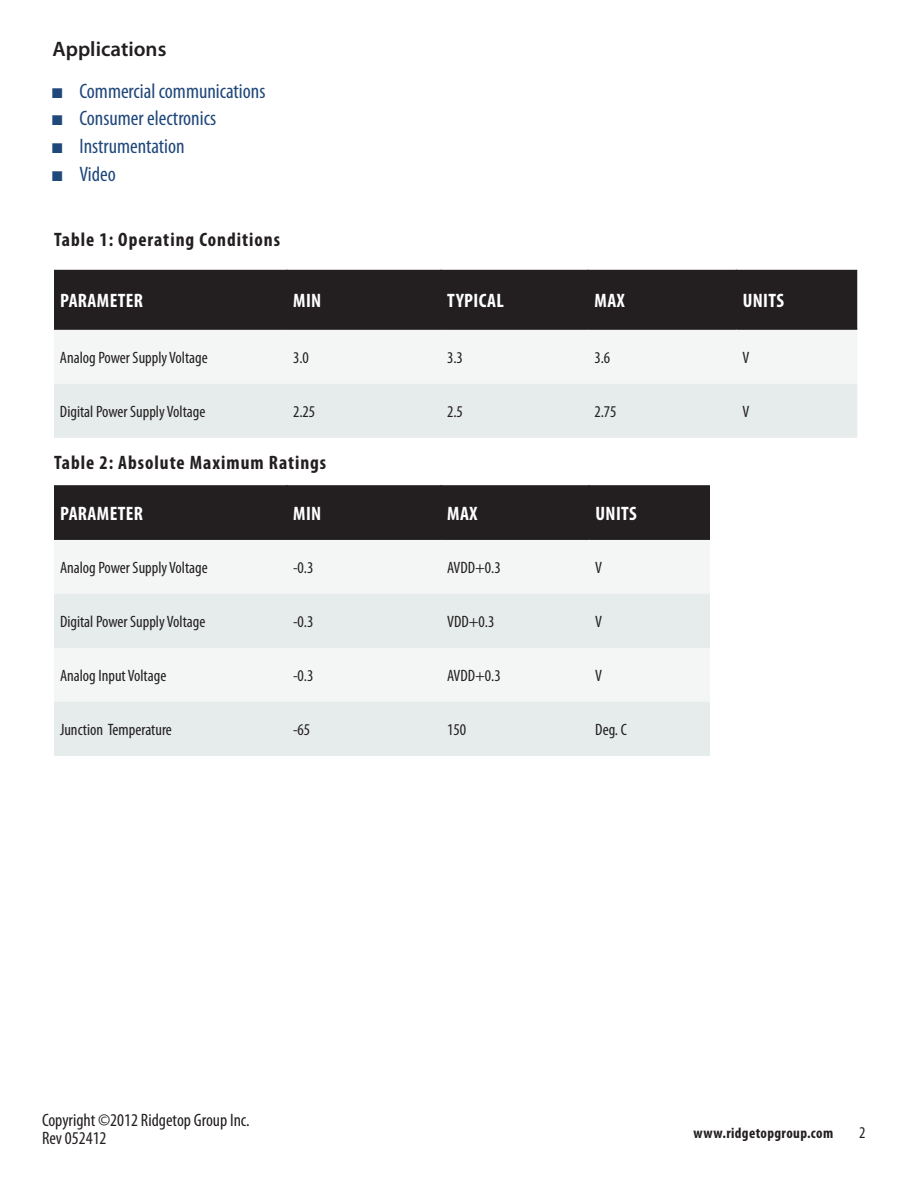
<style>
.page{position:relative;width:918px;height:1188px;background:#fff}
.page>*{position:absolute;margin:0;border:0;box-sizing:border-box;transform-origin:0 0}
.t1{font:condensed 21px "Myriad Pro";color:#20487b}
.Heading__Datasheet{font:600 21px "Myriad Pro";color:#231f20}
.Table_Caption{font:700 condensed 19.5px "Myriad Pro";letter-spacing:.05em;color:#231f20}
.t2{font:700 condensed 19.5px "Myriad Pro";letter-spacing:.02em;color:#fff}
.t3{font:condensed 18px/18px "Myriad Pro";color:#231f20}
.Table_Cell_Text{font:condensed 16.5px "Myriad Pro";color:#231f20}
.Page_Number{font:condensed 16.5px "Myriad Pro";color:#231f20}
.t4{font:700 condensed 15px "Myriad Pro";letter-spacing:.025em;color:#231f20}
.s1{font-family:"Arial Narrow";font-stretch:normal}
</style>
<div class="page">
<div style="left:54px;top:270px;width:803px;height:58px;background:#231f20"></div>
<div style="left:54px;top:330px;width:803px;height:54px;background:#f3f6f4"></div>
<div style="left:54px;top:384px;width:803px;height:54px;background:#e6ebeb"></div>
<hr style="left:286px;top:270px;width:2px;height:58px;background:#231f20">
<hr style="left:440px;top:270px;width:2px;height:58px;background:#231f20">
<hr style="left:588px;top:270px;width:1px;height:58px;background:#231f20">
<hr style="left:736px;top:270px;width:1px;height:58px;background:#231f20">
<hr style="left:54px;top:328px;width:233px;height:2px;background:#231f20">
<hr style="left:287px;top:328px;width:154px;height:2px;background:#231f20">
<hr style="left:441px;top:328px;width:147px;height:2px;background:#231f20">
<hr style="left:588px;top:328px;width:148px;height:2px;background:#231f20">
<hr style="left:736px;top:328px;width:121px;height:2px;background:#231f20">
<div style="left:54px;top:485px;width:656px;height:53px;background:#231f20"></div>
<div style="left:54px;top:540px;width:656px;height:54px;background:#f3f6f4"></div>
<svg style="left:54px;top:594px;width:656px;height:162px;fill:#e6ebeb"></svg>
<hr style="left:286px;top:485px;width:2px;height:53px;background:#231f20">
<hr style="left:440px;top:485px;width:2px;height:53px;background:#231f20">
<hr style="left:588px;top:485px;width:2px;height:53px;background:#231f20">
<hr style="left:54px;top:538px;width:233px;height:2px;background:#231f20">
<hr style="left:287px;top:538px;width:154px;height:2px;background:#231f20">
<hr style="left:441px;top:538px;width:148px;height:2px;background:#231f20">
<hr style="left:589px;top:538px;width:121px;height:2px;background:#231f20">
<p class="Heading__Datasheet" style="left:52px;top:36px;width:115px">Applications</p>
<p class="t1" style="left:52px;top:78px;width:214px"><span class="s1">■</span> Commercial communications</p>
<p class="t1" style="left:52px;top:106px;width:165px"><span class="s1">■</span> Consumer electronics</p>
<p class="t1" style="left:52px;top:133px;width:134px"><span class="s1">■</span> Instrumentation</p>
<p class="t1" style="left:52px;top:161px;width:65px"><span class="s1">■</span> Video</p>
<p class="Table_Caption" style="left:54px;top:228px;width:228px">Table 1: Operating Conditions</p>
<p class="t2" style="left:60px;top:288px;width:84px">PARAMETER</p>
<p class="t2" style="left:293px;top:288px;width:30px">MIN</p>
<p class="t2" style="left:447px;top:288px;width:58px">TYPICAL</p>
<p class="t2" style="left:595px;top:288px;width:32px">MAX</p>
<p class="t2" style="left:743px;top:288px;width:43px">UNITS</p>
<p class="Table_Cell_Text" style="left:60px;top:348px;width:149px">Analog Power Supply Voltage</p>
<p class="Table_Cell_Text" style="left:293px;top:348px;width:17px">3.0</p>
<p class="Table_Cell_Text" style="left:447px;top:348px;width:17px">3.3</p>
<p class="Table_Cell_Text" style="left:594px;top:348px;width:17px">3.6</p>
<p class="Table_Cell_Text" style="left:742px;top:348px;width:8px">V</p>
<p class="Table_Cell_Text" style="left:60px;top:402px;width:147px">Digital Power Supply Voltage</p>
<p class="Table_Cell_Text" style="left:293px;top:402px;width:24px">2.25</p>
<p class="Table_Cell_Text" style="left:447px;top:402px;width:17px">2.5</p>
<p class="Table_Cell_Text" style="left:594px;top:402px;width:24px">2.75</p>
<p class="Table_Cell_Text" style="left:742px;top:402px;width:8px">V</p>
<p class="Table_Caption" style="left:54px;top:450px;width:274px">Table 2: Absolute Maximum Ratings</p>
<p class="t2" style="left:60px;top:501px;width:84px">PARAMETER</p>
<p class="t2" style="left:293px;top:501px;width:30px">MIN</p>
<p class="t2" style="left:447px;top:501px;width:32px">MAX</p>
<p class="t2" style="left:595px;top:501px;width:43px">UNITS</p>
<p class="Table_Cell_Text" style="left:60px;top:558px;width:149px">Analog Power Supply Voltage</p>
<p class="Table_Cell_Text" style="left:293px;top:558px;width:22px">-0.3</p>
<p class="Table_Cell_Text" style="left:447px;top:558px;width:55px">AVDD+0.3</p>
<p class="Table_Cell_Text" style="left:595px;top:558px;width:8px">V</p>
<p class="Table_Cell_Text" style="left:60px;top:612px;width:147px">Digital Power Supply Voltage</p>
<p class="Table_Cell_Text" style="left:293px;top:612px;width:22px">-0.3</p>
<p class="Table_Cell_Text" style="left:447px;top:612px;width:49px">VDD+0.3</p>
<p class="Table_Cell_Text" style="left:595px;top:612px;width:8px">V</p>
<p class="Table_Cell_Text" style="left:60px;top:666px;width:108px">Analog Input Voltage</p>
<p class="Table_Cell_Text" style="left:293px;top:666px;width:22px">-0.3</p>
<p class="Table_Cell_Text" style="left:447px;top:666px;width:55px">AVDD+0.3</p>
<p class="Table_Cell_Text" style="left:595px;top:666px;width:8px">V</p>
<p class="Table_Cell_Text" style="left:60px;top:720px;width:113px">Junction Temperature</p>
<p class="Table_Cell_Text" style="left:293px;top:720px;width:19px">-65</p>
<p class="Table_Cell_Text" style="left:447px;top:720px;width:21px">150</p>
<p class="Table_Cell_Text" style="left:595px;top:720px;width:33px">Deg. C</p>
<p class="t3" style="left:42px;top:1111px;width:209px">Copyright ©2012 Ridgetop Group Inc.<br>Rev 052412</p>
<p class="t4" style="left:693px;top:1123px;width:141px">www.ridgetopgroup.com</p>
<p class="Page_Number" style="left:859px;top:1123px;width:8px">2</p>
</div>
